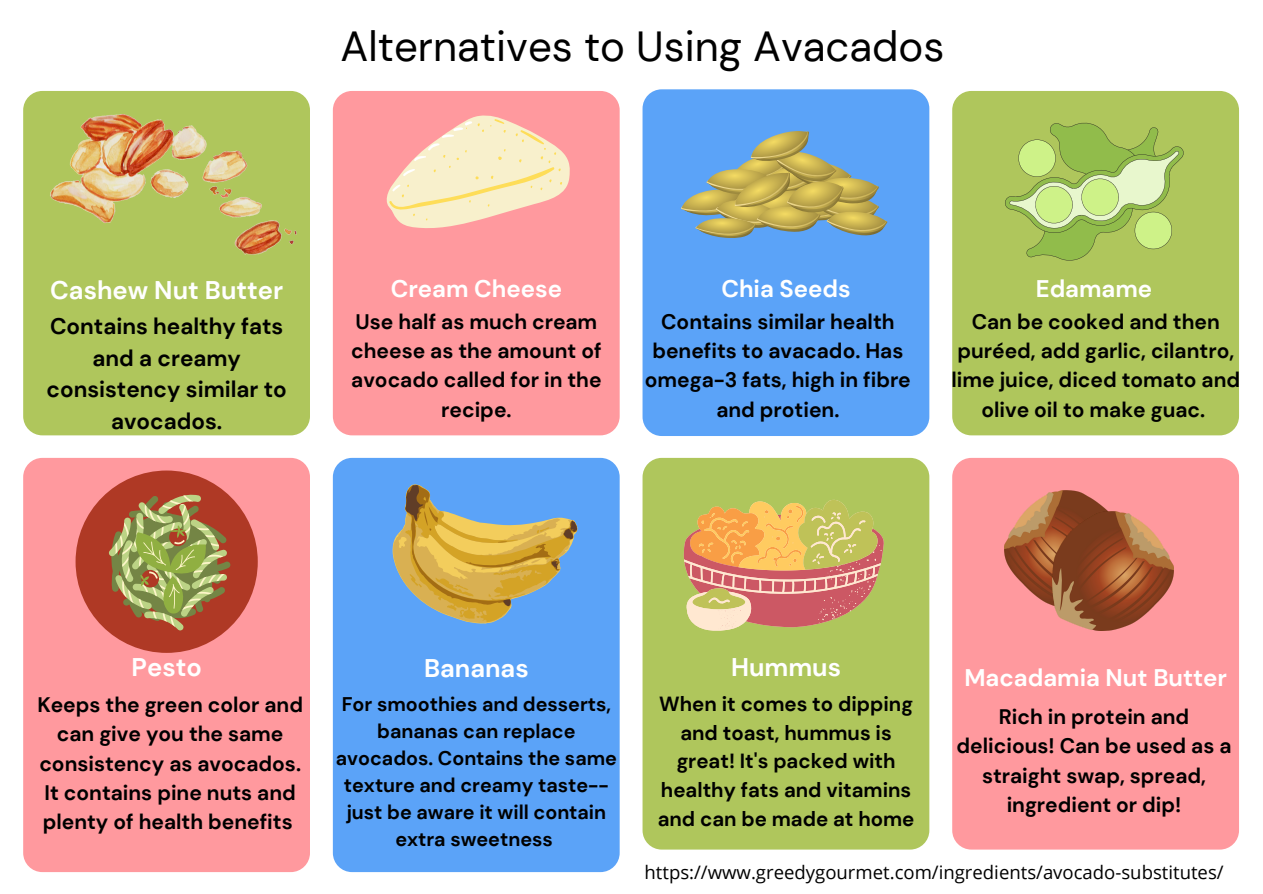
<style>
.page{position:relative;width:1263px;height:894px;background:#fff}
.page>*{position:absolute;margin:0;border:0;box-sizing:border-box;transform-origin:0 0}
.t1{font:42px "DM Sans";color:#000}
.t2{font:700 25.5px "DM Sans";color:#fff}
.t3{font:700 24px "DM Sans";color:#fff}
.t4{font:700 22.5px/31.5px "DM Sans";color:#000;text-align:center}
.t5{font:700 21px/29.2px "DM Sans";color:#000;text-align:center}
.t6{font:700 20.4px/28.7px "DM Sans";color:#000;text-align:center}
.t7{font:700 19.65px/27px "DM Sans";color:#000;text-align:center}
.t8{font:18.6px "Open Sans";color:#000}
</style>
<div class="page">
<div style="left:23px;top:91px;width:287px;height:344px;background:#afc65c"></div>
<div style="left:23px;top:458px;width:287px;height:413px;background:#ff999e"></div>
<div style="left:333px;top:91px;width:287px;height:344px;background:#ff999e"></div>
<div style="left:333px;top:458px;width:287px;height:413px;background:#5ba3f8"></div>
<div style="left:642px;top:89px;width:287px;height:347px;background:#5ba3f8"></div>
<div style="left:642px;top:458px;width:287px;height:391px;background:#afc65c"></div>
<div style="left:952px;top:91px;width:287px;height:344px;background:#afc65c"></div>
<div style="left:952px;top:458px;width:287px;height:391px;background:#ff999e"></div>
<img style="left:48px;top:114px;width:248px;height:141px">
<svg style="left:383px;top:114px;width:187px;height:115px"></svg>
<svg style="left:681px;top:131px;width:206px;height:107px"></svg>
<svg style="left:1005px;top:122px;width:179px;height:140px"></svg>
<div style="left:76px;top:470px;width:182px;height:182px;background:#af3925;border-radius:50%"></div>
<svg style="left:109px;top:494px;width:122px;height:136px"></svg>
<svg style="left:358px;top:419px;width:237px;height:234px;fill:#5ba3f8"></svg>
<svg style="left:366px;top:419px;width:228px;height:228px;fill:#5ba3f8"></svg>
<svg style="left:375px;top:418px;width:219px;height:220px;fill:#5ba3f8"></svg>
<svg style="left:396px;top:420px;width:196px;height:203px"></svg>
<svg style="left:684px;top:499px;width:200px;height:131px"></svg>
<img style="left:1005px;top:490px;width:120px;height:119px">
<img style="left:1053px;top:511px;width:120px;height:119px">
<p class="t1" style="left:341px;top:20px;width:605px">Alternatives to Using Avacados</p>
<p class="t2" style="left:50px;top:274px;width:235px">Cashew Nut Butter</p>
<p class="t3" style="left:391px;top:273px;width:173px">Cream Cheese</p>
<p class="t3" style="left:721px;top:273px;width:131px">Chia Seeds</p>
<p class="t3" style="left:1036px;top:273px;width:118px">Edamame</p>
<p class="t4" style="left:47px;top:311px;width:242px">Contains healthy fats and a creamy consistency similar to avocados.</p>
<p class="t5" style="left:351px;top:307px;width:252px">Use half as much cream cheese as the amount of avocado called for in the recipe.</p>
<p class="t5" style="left:645px;top:307px;width:267px">Contains similar health benefits to avacado. Has omega-3 fats, high in fibre and protien.</p>
<p class="t5" style="left:951px;top:307px;width:290px">Can be cooked and then puréed, add garlic, cilantro, lime juice, diced tomato and olive oil to make guac.</p>
<p class="t2" style="left:132px;top:651px;width:72px">Pesto</p>
<p class="t2" style="left:424px;top:651px;width:106px">Bananas</p>
<p class="t2" style="left:731px;top:651px;width:112px">Hummus</p>
<p class="t5" style="left:37px;top:690px;width:267px">Keeps the green color and can give you the same consistency as avocados.<br>It contains pine nuts and plenty of health benefits</p>
<p class="t7" style="left:336px;top:690px;width:282px">For smoothies and desserts, bananas can replace avocados. Contains the same texture and creamy taste-- just be aware it will contain extra sweetness</p>
<p class="t6" style="left:658px;top:689px;width:258px">When it comes to dipping and toast, hummus is great! It's packed with healthy fats and vitamins and can be made at home</p>
<p class="t3" style="left:964px;top:662px;width:264px">Macadamia Nut Butter</p>
<p class="t5" style="left:957px;top:702px;width:276px">Rich in protein and delicious! Can be used as a straight swap, spread, ingredient or dip!</p>
<p class="t8" style="left:644px;top:859px;width:581px">https://www.greedygourmet.com/ingredients/avocado-substitutes/</p>
</div>
